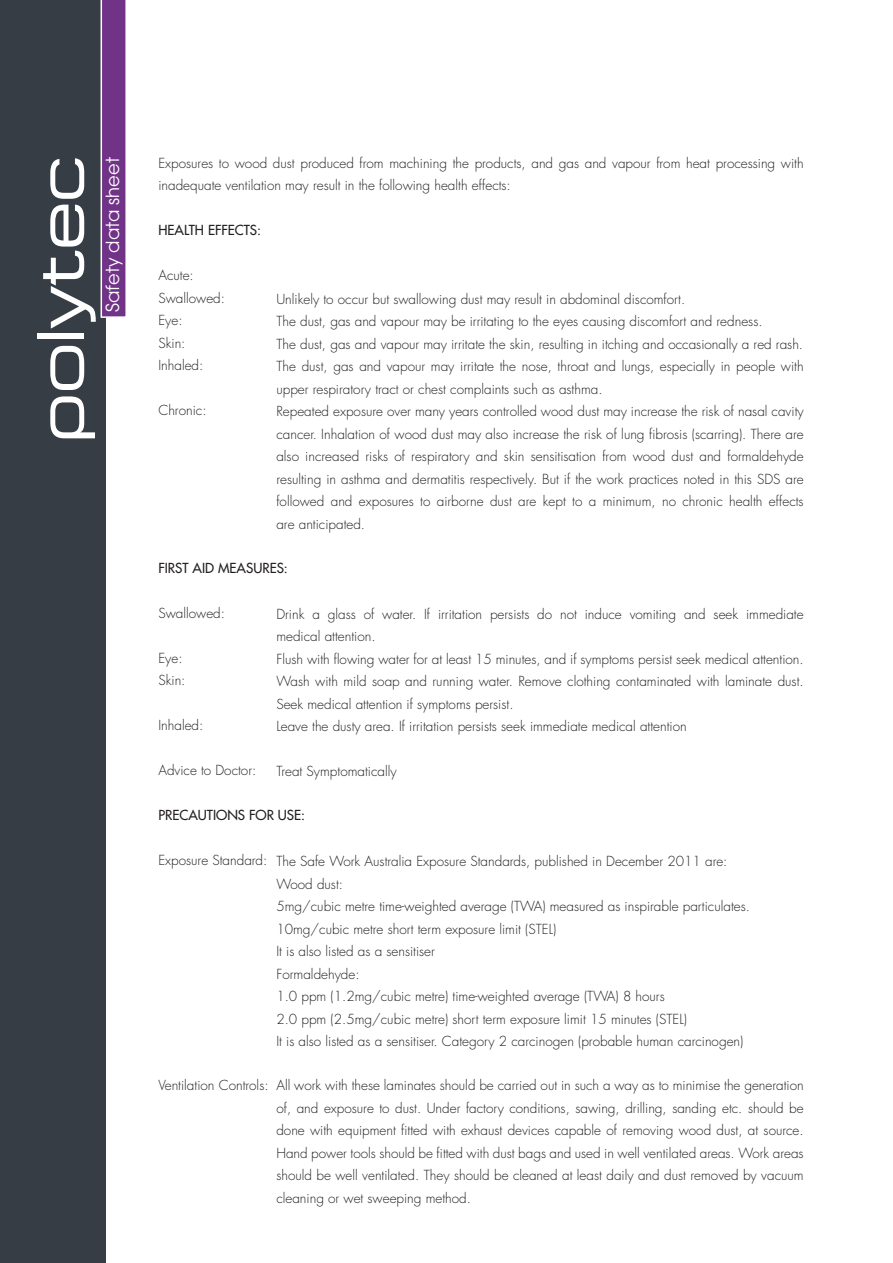
<style>
.page{position:relative;width:893px;height:1263px;background:#fff}
.page>*{position:absolute;margin:0;border:0;box-sizing:border-box;transform-origin:0 0}
.t1{font:18px "Avant Garde";color:#fff}
.t2{font:300 13.5px/22.5px "Futura";color:#231f20}
.t3{font:13.5px "Futura";color:#231f20}
</style>
<div class="page">
<div style="left:0;top:0;width:105px;height:1263px;background:#363d45"></div>
<svg style="left:43px;top:0;width:83px;height:329px"></svg>
<svg style="left:50px;top:346px;width:45px;height:92px"></svg>
<div style="left:37px;top:333px;width:47px;height:6px;background:#fff"></div>
<h1 class="t1" style="left:106px;top:312px;width:156px;rotate:-90deg">Safety data sheet</h1>
<p class="t2" style="left:158px;top:153px;width:647px">Exposures to wood dust produced from machining the products, and gas and vapour from heat processing with inadequate ventilation may result in the following health effects:</p>
<p class="t3" style="left:158px;top:223px;width:104px">HEALTH EFFECTS:</p>
<p class="t2" style="left:158px;top:265px;width:68px">Acute:<br>Swallowed:<br>Eye:<br>Skin:<br>Inhaled:</p>
<p class="t2" style="left:158px;top:400px;width:50px">Chronic:</p>
<p class="t2" style="left:276px;top:289px;width:529px">Unlikely to occur but swallowing dust may result in abdominal discomfort.<br>The dust, gas and vapour may be irritating to the eyes causing discomfort and redness.<br>The dust, gas and vapour may irritate the skin, resulting in itching and occasionally a red rash.<br>The dust, gas and vapour may irritate the nose, throat and lungs, especially in people with upper respiratory tract or chest complaints such as asthma.<br>Repeated exposure over many years controlled wood dust may increase the risk of nasal cavity cancer. Inhalation of wood dust may also increase the risk of lung fibrosis (scarring). There are also increased risks of respiratory and skin sensitisation from wood dust and formaldehyde resulting in asthma and dermatitis respectively. But if the work practices noted in this SDS are followed and exposures to airborne dust are kept to a minimum, no chronic health effects are anticipated.</p>
<p class="t3" style="left:158px;top:561px;width:131px">FIRST AID MEASURES:</p>
<p class="t2" style="left:158px;top:603px;width:68px">Swallowed:</p>
<p class="t2" style="left:158px;top:648px;width:29px">Eye:<br>Skin:</p>
<p class="t2" style="left:158px;top:715px;width:46px">Inhaled:</p>
<p class="t2" style="left:158px;top:760px;width:99px">Advice to Doctor:</p>
<p class="t3" style="left:158px;top:808px;width:148px">PRECAUTIONS FOR USE:</p>
<p class="t2" style="left:158px;top:850px;width:110px">Exposure Standard:</p>
<p class="t2" style="left:276px;top:604px;width:529px">Drink a glass of water. If irritation persists do not induce vomiting and seek immediate medical attention.<br>Flush with flowing water for at least 15 minutes, and if symptoms persist seek medical attention.<br>Wash with mild soap and running water. Remove clothing contaminated with laminate dust.<br>Seek medical attention if symptoms persist.<br>Leave the dusty area. If irritation persists seek immediate medical attention</p>
<p class="t2" style="left:276px;top:761px;width:122px">Treat Symptomatically</p>
<p class="t2" style="left:276px;top:851px;width:475px">The Safe Work Australia Exposure Standards, published in December 2011 are:<br>Wood dust:<br>5mg/cubic metre time-weighted average (TWA) measured as inspirable particulates.<br>10mg/cubic metre short term exposure limit (STEL)<br>It is also listed as a sensitiser<br>Formaldehyde:<br>1.0 ppm (1.2mg/cubic metre) time-weighted average (TWA) 8 hours<br>2.0 ppm (2.5mg/cubic metre) short term exposure limit 15 minutes (STEL)<br>It is also listed as a sensitiser. Category 2 carcinogen (probable human carcinogen)</p>
<p class="t2" style="left:276px;top:1075px;width:529px;text-align:justify">All work with these laminates should be carried out in such a way as to minimise the generation of, and exposure to dust. Under factory conditions, sawing, drilling, sanding etc. should be done with equipment fitted with exhaust devices capable of removing wood dust, at source.<br>Hand power tools should be fitted with dust bags and used in well ventilated areas. Work areas should be well ventilated. They should be cleaned at least daily and dust removed by vacuum cleaning or wet sweeping method.</p>
<p class="t2" style="left:158px;top:1075px;width:112px">Ventilation Controls:</p>
</div>
